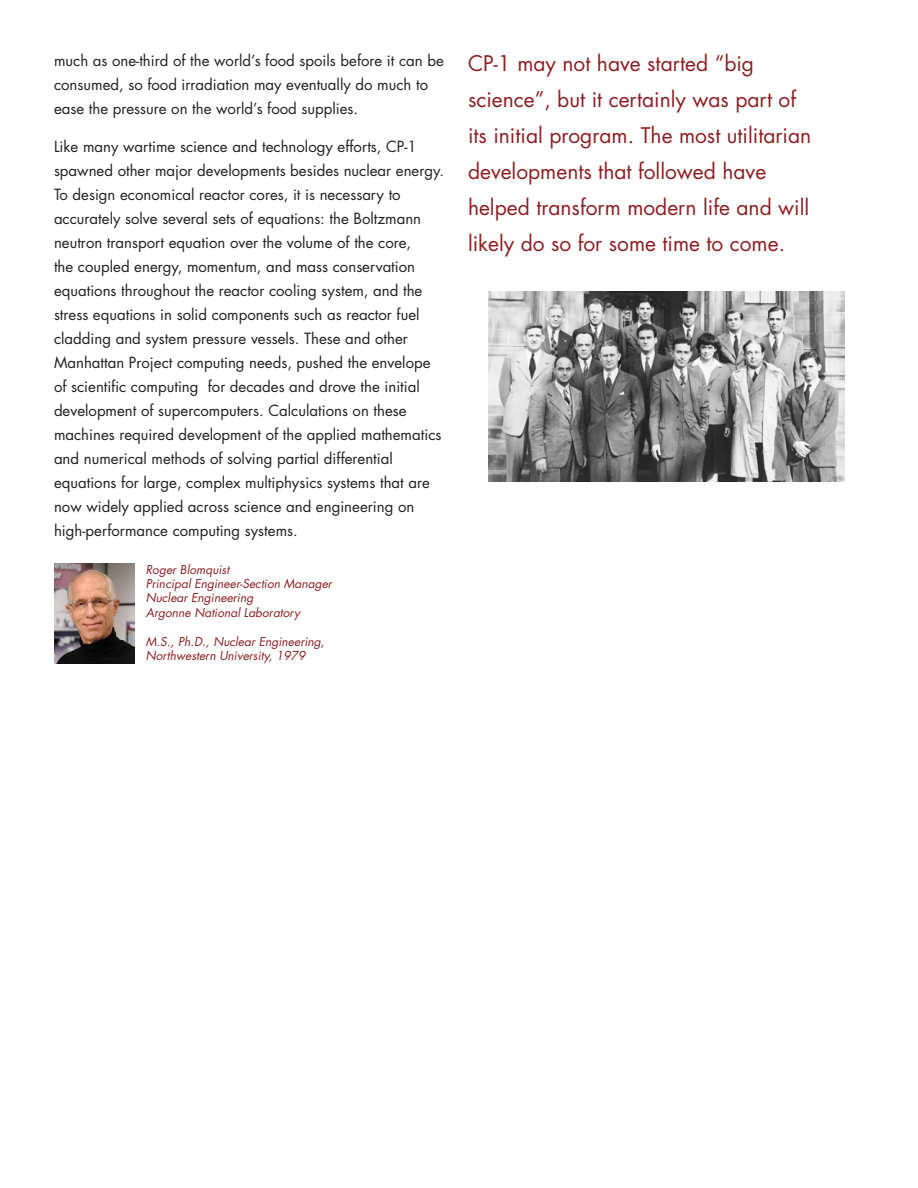
<style>
.page{position:relative;width:918px;height:1188px;background:#fff}
.page>*{position:absolute;margin:0;border:0;box-sizing:border-box;transform-origin:0 0}
.t1{font:21px/36px "Futura Std";color:#8c1f22}
.t2{font:15px/24px "Futura Std";color:#231f20}
.t3{font:italic 12px/14.4px "Futura Std";color:#8c1f22}
</style>
<div class="page">
<img style="left:488px;top:292px;width:357px;height:190px">
<img style="left:54px;top:564px;width:81px;height:100px">
<p class="t2" style="left:54px;top:49px;width:391px">much as one-third of the world’s food spoils before it can be consumed, so food irradiation may eventually do much to ease the pressure on the world’s food supplies.</p>
<p class="t2" style="left:54px;top:135px;width:392px">Like many wartime science and technology efforts, CP-1 spawned other major developments besides nuclear energy.<br>To design economical reactor cores, it is necessary to accurately solve several sets of equations: the Boltzmann neutron transport equation over the volume of the core,<br>the coupled energy, momentum, and mass conservation equations throughout the reactor cooling system, and the stress equations in solid components such as reactor fuel cladding and system pressure vessels. These and other Manhattan Project computing needs, pushed the envelope of scientific computing for decades and drove the initial development of supercomputers. Calculations on these machines required development of the applied mathematics and numerical methods of solving partial differential equations for large, complex multiphysics systems that are now widely applied across science and engineering on high-performance computing systems.</p>
<p class="t3" style="left:146px;top:562px;width:188px">Roger Blomquist<br>Principal Engineer-Section Manager<br>Nuclear Engineering<br>Argonne National Laboratory</p>
<p class="t3" style="left:146px;top:634px;width:180px">M.S., Ph.D., Nuclear Engineering,<br>Northwestern University, 1979</p>
<h1 class="t1" style="left:468px;top:46px;width:345px">CP-1 may not have started “big science”, but it certainly was part of its initial program. The most utilitarian developments that followed have helped transform modern life and will likely do so for some time to come.</h1>
</div>
